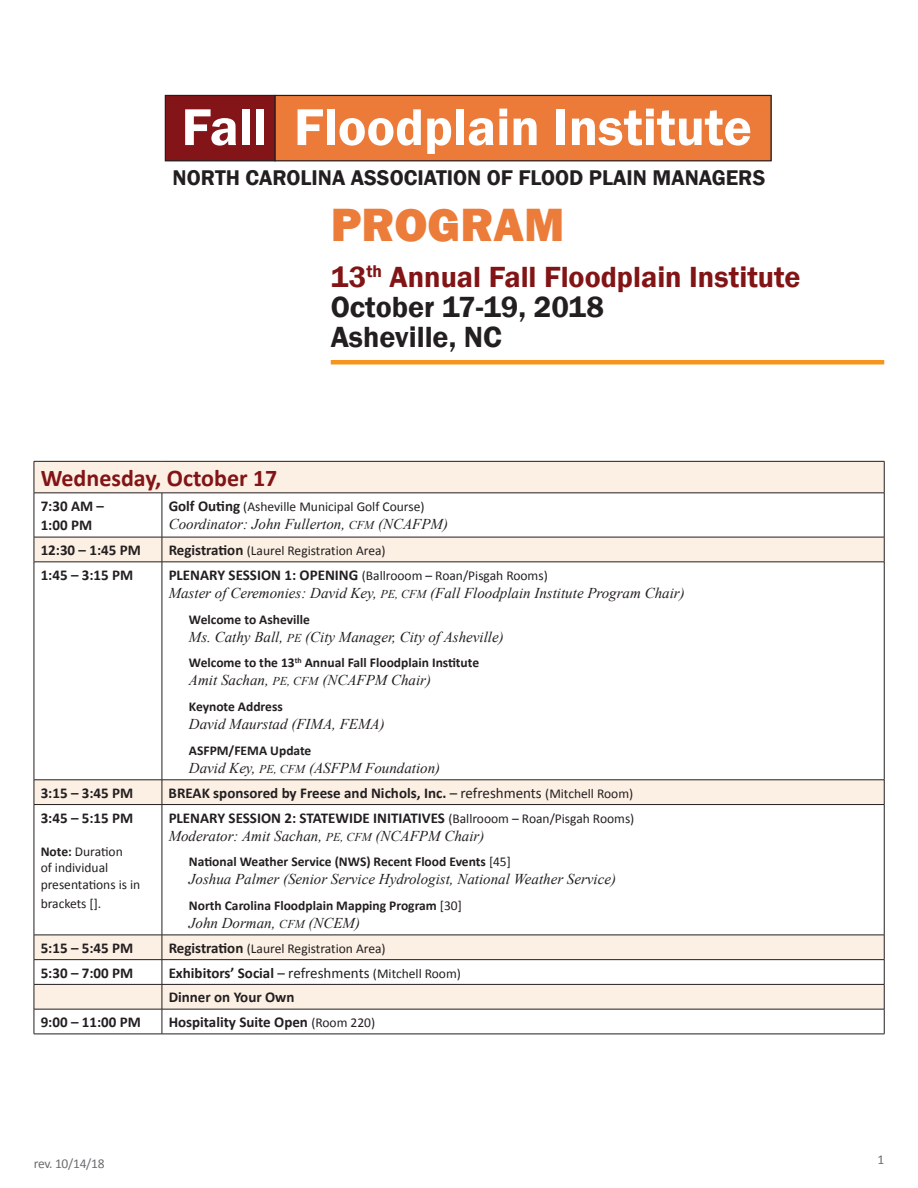
<style>
.page{position:relative;width:918px;height:1188px;background:#fff}
.page>*{position:absolute;margin:0;border:0;box-sizing:border-box;transform-origin:0 0}
.t1{font:600 53.55px "Franklin Gothic";color:#fff}
.t2{font:800 48px "Franklin Gothic";color:#eb7c3a}
.t3{font:600 30px/30px "Franklin Gothic";color:#821416}
.t4{font:700 24px "Calibri";color:#821416}
.t5{font:600 21.9px "Franklin Gothic";color:#231f20}
.t6{font:italic 15px "Times New Roman";color:#231f20}
.t7{font:700 15px/19.5px "Calibri";color:#231f20}
.t8{font:13.5px/16.5px "Calibri";color:#231f20}
.t9{font:700 13.5px "Calibri";color:#231f20}
.t10{font:13.5px "Calibri";letter-spacing:-.02em;color:#6c6d70}
.s1{color:#231f20}
.s2{font-weight:700;font-size:15px}
.s3{font-size:12px}
.s4{font-weight:400}
.s5{font-weight:400;font-size:13.5px}
.s6{font-weight:700}
</style>
<div class="page">
<svg style="left:35px;top:462px;width:849px;height:547px"></svg>
<hr style="left:34px;top:461px;width:128px;height:1px;background:#231f20">
<hr style="left:34px;top:462px;width:1px;height:31px;background:#231f20">
<hr style="left:162px;top:461px;width:722px;height:1px;background:#231f20">
<hr style="left:884px;top:462px;width:1px;height:31px;background:#231f20">
<hr style="left:34px;top:493px;width:128px;height:1px;background:#231f20">
<hr style="left:34px;top:493px;width:1px;height:44px;background:#231f20">
<hr style="left:162px;top:493px;width:722px;height:1px;background:#231f20">
<hr style="left:162px;top:493px;width:1px;height:44px;background:#231f20">
<hr style="left:884px;top:493px;width:1px;height:44px;background:#231f20">
<hr style="left:34px;top:537px;width:128px;height:1px;background:#231f20">
<svg style="left:34px;top:537px;width:1px;height:25px"></svg>
<hr style="left:162px;top:537px;width:722px;height:1px;background:#231f20">
<svg style="left:162px;top:537px;width:1px;height:25px"></svg>
<svg style="left:884px;top:537px;width:1px;height:25px"></svg>
<hr style="left:34px;top:562px;width:128px;height:1px;background:#231f20">
<hr style="left:34px;top:562px;width:1px;height:218px;background:#231f20">
<hr style="left:162px;top:562px;width:722px;height:1px;background:#231f20">
<hr style="left:162px;top:562px;width:1px;height:218px;background:#231f20">
<hr style="left:884px;top:562px;width:1px;height:218px;background:#231f20">
<hr style="left:34px;top:780px;width:128px;height:1px;background:#231f20">
<svg style="left:34px;top:780px;width:1px;height:24px"></svg>
<hr style="left:162px;top:780px;width:722px;height:1px;background:#231f20">
<svg style="left:162px;top:780px;width:1px;height:24px"></svg>
<svg style="left:884px;top:780px;width:1px;height:24px"></svg>
<hr style="left:34px;top:804px;width:128px;height:1px;background:#231f20">
<hr style="left:34px;top:805px;width:1px;height:130px;background:#231f20">
<hr style="left:162px;top:804px;width:722px;height:1px;background:#231f20">
<hr style="left:162px;top:805px;width:1px;height:130px;background:#231f20">
<hr style="left:884px;top:805px;width:1px;height:130px;background:#231f20">
<hr style="left:34px;top:935px;width:128px;height:1px;background:#231f20">
<hr style="left:162px;top:935px;width:722px;height:1px;background:#231f20">
<hr style="left:34px;top:959px;width:128px;height:1px;background:#231f20">
<hr style="left:162px;top:959px;width:722px;height:1px;background:#231f20">
<hr style="left:34px;top:984px;width:128px;height:1px;background:#231f20">
<hr style="left:162px;top:984px;width:722px;height:1px;background:#231f20">
<hr style="left:34px;top:1009px;width:128px;height:1px;background:#231f20">
<svg style="left:34px;top:935px;width:1px;height:99px"></svg>
<hr style="left:162px;top:1009px;width:722px;height:1px;background:#231f20">
<svg style="left:162px;top:935px;width:1px;height:99px"></svg>
<svg style="left:884px;top:935px;width:1px;height:99px"></svg>
<hr style="left:34px;top:1034px;width:128px;height:1px;background:#231f20">
<hr style="left:162px;top:1034px;width:722px;height:1px;background:#231f20">
<hr style="left:331px;top:360px;width:553px;height:4px;background:#f7941d">
<div style="left:275px;top:95px;width:496px;height:66px;background:#ec7a38"></div>
<div style="left:274px;top:95px;width:498px;height:66px;border:1px solid #231f20"></div>
<div style="left:165px;top:95px;width:110px;height:66px;background:#831417"></div>
<div style="left:165px;top:95px;width:111px;height:66px;border:1px solid #231f20"></div>
<h1 class="t1" style="left:182px;top:94px;width:572px">Fall Floodplain Institute</h1>
<h3 class="t5" style="left:173px;top:164px;width:594px">NORTH CAROLINA ASSOCIATION OF FLOOD PLAIN MANAGERS</h3>
<h2 class="t2" style="left:331px;top:194px;width:235px">PROGRAM</h2>
<h3 class="t3" style="left:331px;top:263px;width:471px">13<sup>th</sup> Annual Fall Floodplain Institute<br><span class="s1">October 17-19, 2018<br>Asheville, NC</span></h3>
<h3 class="t4" style="left:41px;top:461px;width:238px">Wednesday, October 17</h3>
<p class="t7" style="left:41px;top:496px;width:65px">7:30 AM –<br>1:00 PM</p>
<p class="t8" style="left:169px;top:498px;width:257px"><span class="s2">Golf Outing</span> (Asheville Municipal Golf Course)</p>
<p class="t6" style="left:169px;top:514px;width:281px">Coordinator: John Fullerton, <span class="s3">CFM</span> (NCAFPM)</p>
<p class="t7" style="left:41px;top:540px;width:102px">12:30 – 1:45 PM</p>
<p class="t8" style="left:169px;top:542px;width:219px"><span class="s2">Registration</span> (Laurel Registration Area)</p>
<p class="t7" style="left:41px;top:565px;width:94px">1:45 – 3:15 PM</p>
<p class="t8" style="left:169px;top:567px;width:381px"><span class="s2">PLENARY SESSION 1: OPENING</span> (Ballrooom – Roan/Pisgah Rooms)</p>
<p class="t6" style="left:169px;top:583px;width:518px">Master of Ceremonies: David Key, <span class="s3">PE, CFM</span> (Fall Floodplain Institute Program Chair)</p>
<p class="t9" style="left:189px;top:610px;width:123px">Welcome to Asheville</p>
<p class="t6" style="left:189px;top:626px;width:316px">Ms. Cathy Ball, <span class="s3">PE</span> (City Manager, City of Asheville)</p>
<p class="t9" style="left:189px;top:653px;width:292px">Welcome to the 13<sup>th</sup> Annual Fall Floodplain Institute</p>
<p class="t6" style="left:189px;top:670px;width:244px">Amit Sachan, <span class="s3">PE, CFM</span> (NCAFPM Chair)</p>
<p class="t9" style="left:189px;top:697px;width:95px">Keynote Address</p>
<p class="t6" style="left:189px;top:714px;width:197px">David Maurstad (FIMA, FEMA)</p>
<p class="t9" style="left:189px;top:741px;width:124px">ASFPM/FEMA Update</p>
<p class="t6" style="left:189px;top:758px;width:253px">David Key, <span class="s3">PE, CFM</span> (ASFPM Foundation)</p>
<p class="t7" style="left:41px;top:783px;width:94px">3:15 – 3:45 PM</p>
<p class="t7" style="left:169px;top:783px;width:466px">BREAK sponsored by Freese and Nichols, Inc. <span class="s4">– refreshments</span> <span class="s5">(Mitchell Room)</span></p>
<p class="t7" style="left:41px;top:807px;width:94px">3:45 – 5:15 PM</p>
<p class="t8" style="left:41px;top:842px;width:101px"><span class="s6">Note:</span> Duration<br>of individual presentations is in</p>
<p class="t8" style="left:41px;top:895px;width:62px">brackets [].</p>
<p class="t7" style="left:169px;top:807px;width:467px">PLENARY SESSION 2: STATEWIDE INITIATIVES <span class="s5">(Ballrooom – Roan/Pisgah Rooms)</span></p>
<p class="t6" style="left:169px;top:825px;width:317px">Moderator: Amit Sachan, <span class="s3">PE, CFM</span> (NCAFPM Chair)</p>
<p class="t9" style="left:189px;top:852px;width:324px">National Weather Service (NWS) Recent Flood Events <span class="s4">[45]</span></p>
<p class="t6" style="left:189px;top:869px;width:429px">Joshua Palmer (Senior Service Hydrologist, National Weather Service)</p>
<p class="t9" style="left:189px;top:896px;width:274px">North Carolina Floodplain Mapping Program <span class="s4">[30]</span></p>
<p class="t6" style="left:189px;top:913px;width:173px">John Dorman, <span class="s3">CFM</span> (NCEM)</p>
<p class="t7" style="left:41px;top:938px;width:94px">5:15 – 5:45 PM</p>
<p class="t8" style="left:169px;top:940px;width:219px"><span class="s2">Registration</span> (Laurel Registration Area)</p>
<p class="t7" style="left:41px;top:962px;width:94px">5:30 – 7:00 PM</p>
<p class="t7" style="left:169px;top:960px;width:294px;line-height:24.8px">Exhibitors’ Social <span class="s4">– refreshments</span> <span class="s5">(Mitchell Room)<br></span>Dinner on Your Own</p>
<p class="t7" style="left:41px;top:1012px;width:102px">9:00 – 11:00 PM</p>
<p class="t7" style="left:169px;top:1012px;width:208px">Hospitality Suite Open <span class="s5">(Room 220)</span></p>
<p class="t10" style="left:34px;top:1154px;width:72px">rev. 10/14/18</p>
<p class="t10" style="left:877px;top:1151px;width:8px">1</p>
</div>
